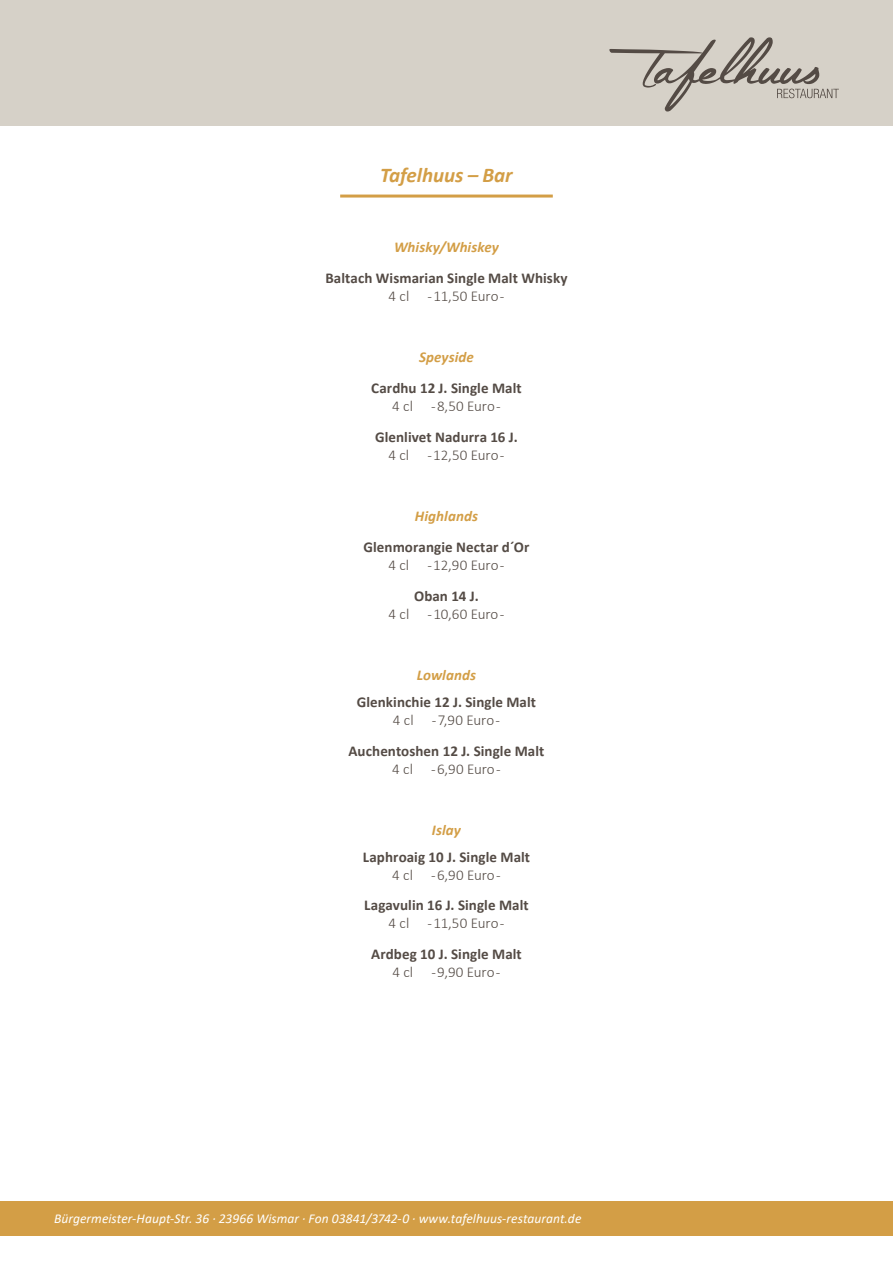
<style>
.page{position:relative;width:893px;height:1263px;background:#fff}
.page>*{position:absolute;margin:0;border:0;box-sizing:border-box;transform-origin:0 0}
.t1{font:italic 700 21px "Calibri";color:#d39e46}
.t2{font:700 15px "Calibri";letter-spacing:.005em;color:#544b45}
.t3{font:300 15px "Calibri";color:#544b45}
.t4{font:italic 700 15px "Calibri";letter-spacing:.005em;color:#d39e46}
.t5{font:italic 13.5px "Calibri";letter-spacing:.005em;color:#fff}
</style>
<div class="page">
<div style="left:0;top:0;width:893px;height:125px;background:#d6d1c8"></div>
<svg style="left:609px;top:37px;width:230px;height:75px"></svg>
<hr style="left:340px;top:195px;width:213px;height:3px;background:#d39e46">
<div style="left:0;top:1201px;width:893px;height:35px;background:#d39e46"></div>
<h1 class="t1" style="left:380px;top:160px;width:134px">Tafelhuus – Bar</h1>
<p class="t4" style="left:394px;top:236px;width:106px">Whisky/Whiskey</p>
<p class="t2" style="left:325px;top:267px;width:244px">Baltach Wismarian Single Malt Whisky</p>
<p class="t3" style="left:389px;top:286px;width:117px">4 cl - 11,50 Euro -</p>
<p class="t4" style="left:419px;top:347px;width:56px">Speyside</p>
<p class="t2" style="left:371px;top:377px;width:152px">Cardhu 12 J. Single Malt</p>
<p class="t3" style="left:392px;top:397px;width:110px">4 cl - 8,50 Euro -</p>
<p class="t2" style="left:375px;top:426px;width:144px">Glenlivet Nadurra 16 J.</p>
<p class="t3" style="left:389px;top:445px;width:117px">4 cl - 12,50 Euro -</p>
<p class="t4" style="left:415px;top:506px;width:65px">Highlands</p>
<p class="t2" style="left:363px;top:536px;width:167px">Glenmorangie Nectar d´Or</p>
<p class="t3" style="left:389px;top:556px;width:117px">4 cl - 12,90 Euro -</p>
<p class="t2" style="left:414px;top:585px;width:66px">Oban 14 J.</p>
<p class="t3" style="left:389px;top:605px;width:117px">4 cl - 10,60 Euro -</p>
<p class="t4" style="left:417px;top:665px;width:61px">Lowlands</p>
<p class="t2" style="left:357px;top:691px;width:181px">Glenkinchie 12 J. Single Malt</p>
<p class="t3" style="left:393px;top:711px;width:109px">4 cl - 7,90 Euro -</p>
<p class="t2" style="left:348px;top:740px;width:197px">Auchentoshen 12 J. Single Malt</p>
<p class="t3" style="left:392px;top:759px;width:110px">4 cl - 6,90 Euro -</p>
<p class="t4" style="left:432px;top:819px;width:30px">Islay</p>
<p class="t2" style="left:363px;top:846px;width:169px">Laphroaig 10 J. Single Malt</p>
<p class="t3" style="left:392px;top:865px;width:110px">4 cl - 6,90 Euro -</p>
<p class="t2" style="left:364px;top:895px;width:166px">Lagavulin 16 J. Single Malt</p>
<p class="t3" style="left:389px;top:914px;width:117px">4 cl - 11,50 Euro -</p>
<p class="t2" style="left:371px;top:943px;width:152px">Ardbeg 10 J. Single Malt</p>
<p class="t3" style="left:392px;top:963px;width:109px">4 cl - 9,90 Euro -</p>
<p class="t5" style="left:54px;top:1209px;width:529px">Bürgermeister-Haupt-Str. 36 · 23966 Wismar · Fon 03841/3742-0 · www.tafelhuus-restaurant.de</p>
</div>
